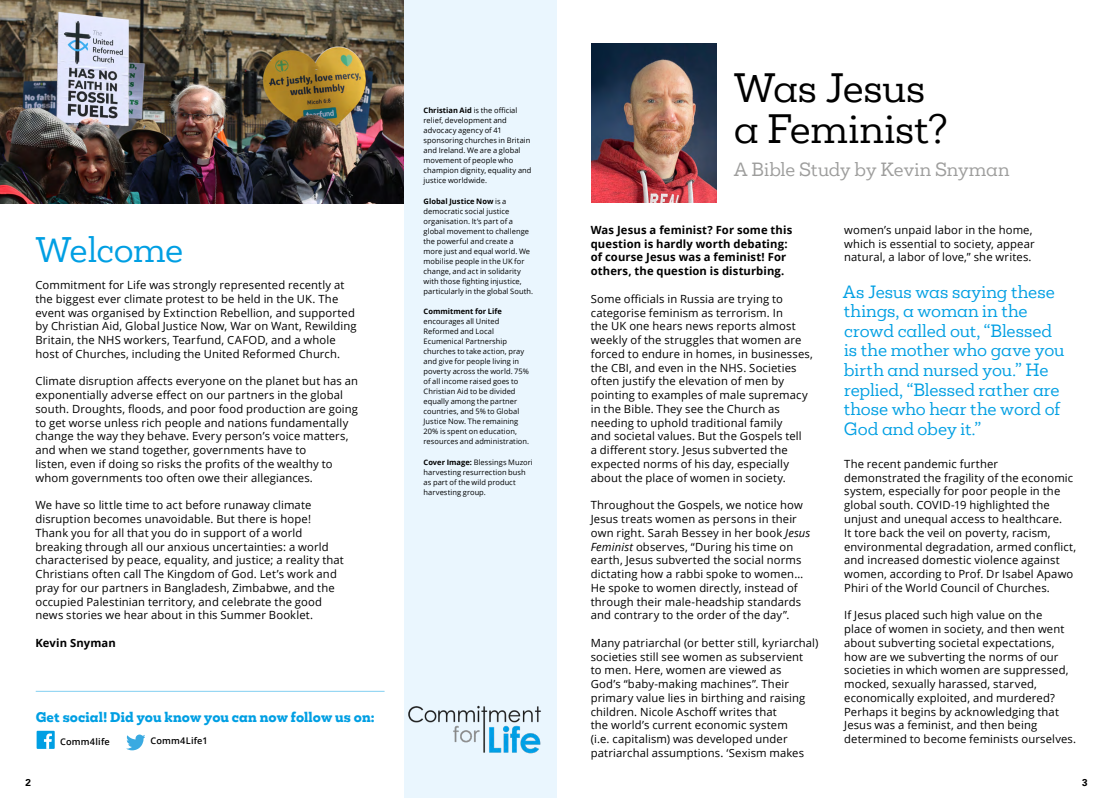
<style>
.page{position:relative;width:1113px;height:798px;background:#fff}
.page>*{position:absolute;margin:0;border:0;box-sizing:border-box;transform-origin:0 0}
.Headline{font:37.5px/41.2px "Mokoko";letter-spacing:-.005em;color:#000}
.t1{font:32.5px "Mokoko";letter-spacing:-.015em;color:#009fe3}
.t2{font:17.5px "Mokoko";letter-spacing:-.005em;color:#9d9d9c}
.Headline-2{font:16.25px/19.5px "Mokoko";letter-spacing:-.005em;color:#009fe3}
._04_subheading_12-11{font:800 12.88px "Mokoko";letter-spacing:.01em;color:#009fe3}
._06_body_regular_9-1{font:11.25px/13.8px "Open Sans";letter-spacing:.01em;color:#000}
._06_body_regular_9-1-2{font:700 11.25px/13.8px "Open Sans";letter-spacing:.01em;color:#000}
.t3{font:700 10px "Univers CA";color:#000}
._06_body_regular_9-1-3{font:600 9.25px "Open Sans";letter-spacing:.02em;color:#000}
._12_Photo_caption_6{font:7.5px/10px "Open Sans";letter-spacing:.005em;color:#000}
.s1{font-weight:700}
.s2{font-style:italic}
</style>
<div class="page">
<img style="left:592px;top:43px;width:124px;height:159px">
<img style="left:0;top:0;width:404px;height:204px">
<div style="left:404px;top:0;width:152px;height:797px;background:#eaf6fe"></div>
<div style="left:37px;top:730px;width:18px;height:18px;background:#009fe3"></div>
<svg style="left:44px;top:733px;width:8px;height:15px"></svg>
<svg style="left:126px;top:734px;width:18px;height:16px"></svg>
<img style="left:408px;top:705px;width:133px;height:49px">
<hr style="left:36px;top:690px;width:348px;height:1px;background:#009fe3">
<p class="t1" style="left:35px;top:227px;width:149px">Welcome</p>
<p class="_06_body_regular_9-1" style="left:35px;top:278px;width:322px">Commitment for Life was strongly represented recently at the biggest ever climate protest to be held in the UK. The event was organised by Extinction Rebellion, and supported by Christian Aid, Global Justice Now, War on Want, Rewilding Britain, the NHS workers, Tearfund, CAFOD, and a whole host of Churches, including the United Reformed Church.</p>
<p class="_06_body_regular_9-1" style="left:35px;top:374px;width:324px">Climate disruption affects everyone on the planet but has an exponentially adverse effect on our partners in the global south. Droughts, floods, and poor food production are going to get worse unless rich people and nations fundamentally change the way they behave. Every person’s voice matters, and when we stand together, governments have to<br>listen, even if doing so risks the profits of the wealthy to whom governments too often owe their allegiances.</p>
<p class="_06_body_regular_9-1" style="left:35px;top:498px;width:310px">We have so little time to act before runaway climate disruption becomes unavoidable. But there is hope!<br>Thank you for all that you do in support of a world breaking through all our anxious uncertainties: a world characterised by peace, equality, and justice; a reality that Christians often call The Kingdom of God. Let’s work and pray for our partners in Bangladesh, Zimbabwe, and the occupied Palestinian territory, and celebrate the good news stories we hear about in this Summer Booklet.</p>
<p class="_06_body_regular_9-1-2" style="left:35px;top:635px;width:82px">Kevin Snyman</p>
<p class="_04_subheading_12-11" style="left:36px;top:708px;width:340px">Get social! Did you know you can now follow us on:</p>
<p class="_06_body_regular_9-1-3" style="left:60px;top:734px;width:51px">Comm4life</p>
<p class="_06_body_regular_9-1-3" style="left:151px;top:734px;width:59px">Comm4Life1</p>
<p class="_12_Photo_caption_6" style="left:423px;top:105px;width:109px"><span class="s1">Christian Aid</span> is the official relief, development and advocacy agency of 41 sponsoring churches in Britain and Ireland. We are a global movement of people who champion dignity, equality and justice worldwide.</p>
<p class="_12_Photo_caption_6" style="left:423px;top:195px;width:111px"><span class="s1">Global Justice Now</span> is a democratic social justice organisation. It’s part of a global movement to challenge the powerful and create a more just and equal world. We mobilise people in the UK for change, and act in solidarity with those fighting injustice, particularly in the global South.</p>
<p class="_12_Photo_caption_6" style="left:423px;top:306px;width:107px"><span class="s1">Commitment for Life </span>encourages all United<br>Reformed and Local<br>Ecumenical Partnership churches to take action, pray and give for people living in poverty across the world. 75% of all income raised goes to<br>Christian Aid to be divided equally among the partner countries, and 5% to Global<br>Justice Now. The remaining<br>20% is spent on education, resources and administration.</p>
<p class="_12_Photo_caption_6" style="left:423px;top:457px;width:111px"><span class="s1">Cover Image:</span> Blessings Muzori harvesting resurrection bush as part of the wild product harvesting group.</p>
<p class="Headline" style="left:733px;top:67px;width:216px">Was Jesus a Feminist?</p>
<p class="t2" style="left:733px;top:157px;width:277px">A Bible Study by Kevin Snyman</p>
<p class="_06_body_regular_9-1-2" style="left:591px;top:223px;width:203px">Was Jesus a feminist? For some this question is hardly worth debating: of course Jesus was a feminist! For others, the question is disturbing.</p>
<p class="_06_body_regular_9-1" style="left:591px;top:291px;width:224px">Some officials in Russia are trying to categorise feminism as terrorism. In<br>the UK one hears news reports almost weekly of the struggles that women are forced to endure in homes, in businesses, the CBI, and even in the NHS. Societies often justify the elevation of men by pointing to examples of male supremacy in the Bible. They see the Church as needing to uphold traditional family<br>and societal values. But the Gospels tell<br>a different story. Jesus subverted the expected norms of his day, especially about the place of women in society.</p>
<p class="_06_body_regular_9-1" style="left:591px;top:498px;width:221px">Throughout the Gospels, we notice how Jesus treats women as persons in their own right. Sarah Bessey in her book <span class="s2">Jesus Feminist</span> observes, “During his time on earth, Jesus subverted the social norms dictating how a rabbi spoke to women… He spoke to women directly, instead of through their male-headship standards and contrary to the order of the day”.</p>
<p class="_06_body_regular_9-1" style="left:591px;top:635px;width:229px">Many patriarchal (or better still, kyriarchal) societies still see women as subservient<br>to men. Here, women are viewed as<br>God’s “baby-making machines”. Their primary value lies in birthing and raising children. Nicole Aschoff writes that<br>the world’s current economic system<br>(i.e. capitalism) was developed under patriarchal assumptions. ‘Sexism makes</p>
<p class="_06_body_regular_9-1" style="left:844px;top:223px;width:192px">women’s unpaid labor in the home, which is essential to society, appear natural, a labor of love,” she writes.</p>
<p class="Headline-2" style="left:843px;top:282px;width:223px">As Jesus was saying these things, a woman in the crowd called out, “Blessed is the mother who gave you birth and nursed you.” He replied, “Blessed rather are those who hear the word of<br>God and obey it.”</p>
<p class="_06_body_regular_9-1" style="left:844px;top:456px;width:234px">The recent pandemic further demonstrated the fragility of the economic system, especially for poor people in the global south. COVID-19 highlighted the unjust and unequal access to healthcare.<br>It tore back the veil on poverty, racism, environmental degradation, armed conflict, and increased domestic violence against women, according to Prof. Dr Isabel Apawo Phiri of the World Council of Churches.</p>
<p class="_06_body_regular_9-1" style="left:844px;top:608px;width:233px">If Jesus placed such high value on the<br>place of women in society, and then went about subverting societal expectations, how are we subverting the norms of our societies in which women are suppressed, mocked, sexually harassed, starved, economically exploited, and murdered?<br>Perhaps it begins by acknowledging that Jesus was a feminist, and then being determined to become feminists ourselves.</p>
<p class="t3" style="left:25px;top:776px;width:7px">2</p>
<p class="t3" style="left:1082px;top:776px;width:7px">3</p>
</div>
